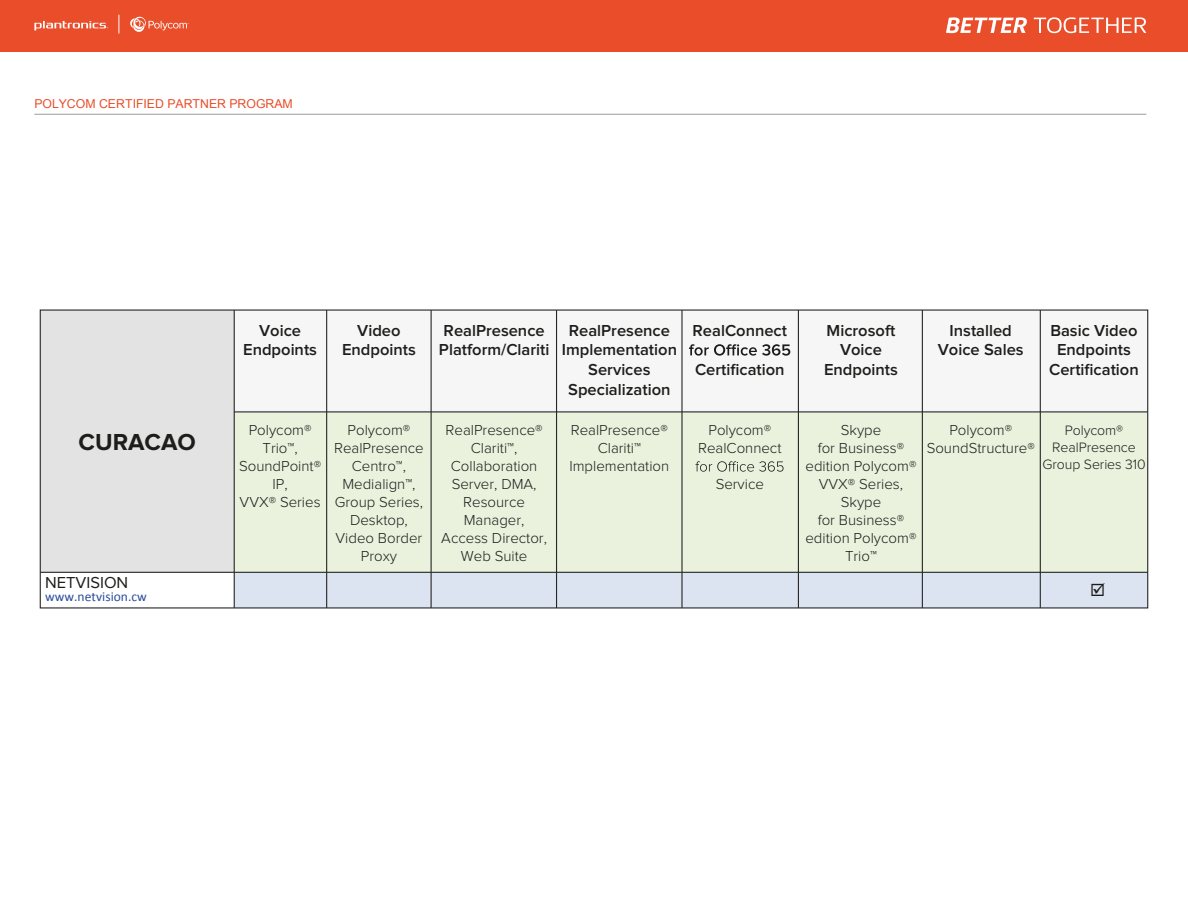
<style>
.page{position:relative;width:1188px;height:918px;background:#fff}
.page>*{position:absolute;margin:0;border:0;box-sizing:border-box;transform-origin:0 0}
.t1{font:700 24px "Proxima Nova";color:#1d1d1b}
.t2{font:600 16.5px/19.8px "Proxima Nova";color:#1d1d1b;text-align:center}
.t3{font:16.5px "Proxima Nova";color:#1d1d1b}
.t4{font:300 15px/18px "Proxima Nova";color:#1d1d1b;text-align:center}
.t5{font:300 14.1px/17px "Proxima Nova";letter-spacing:-.005em;color:#1d1d1b;text-align:center}
.t6{font:13.5px "Calibri";letter-spacing:.005em;color:#2a4b9b}
.t7{font:12.3px "Arial";color:#e94d29}
</style>
<div class="page">
<hr style="left:34px;top:114px;width:1112px;height:1px;background:#9d9c9c">
<div style="left:0;top:0;width:1188px;height:51px;background:#e94d29"></div>
<svg style="left:946px;top:17px;width:200px;height:16px"></svg>
<svg style="left:119px;top:15px;width:1px;height:19px"></svg>
<svg style="left:130px;top:17px;width:59px;height:15px"></svg>
<svg style="left:34px;top:21px;width:74px;height:9px"></svg>
<div style="left:40px;top:310px;width:194px;height:262px;background:#e3e3e3"></div>
<div style="left:234px;top:310px;width:914px;height:102px;background:#f6f6f6"></div>
<div style="left:234px;top:412px;width:914px;height:160px;background:#eaf1dd"></div>
<div style="left:234px;top:572px;width:914px;height:36px;background:#dbe4f0"></div>
<hr style="left:40px;top:572px;width:1108px;height:1px;background:#282828">
<hr style="left:234px;top:411px;width:914px;height:1px;background:#282828">
<hr style="left:1040px;top:310px;width:1px;height:298px;background:#282828">
<hr style="left:922px;top:310px;width:1px;height:298px;background:#282828">
<hr style="left:798px;top:310px;width:1px;height:298px;background:#282828">
<hr style="left:681px;top:310px;width:2px;height:298px;background:#282828">
<hr style="left:556px;top:310px;width:1px;height:298px;background:#282828">
<hr style="left:431px;top:310px;width:1px;height:298px;background:#282828">
<hr style="left:326px;top:310px;width:1px;height:298px;background:#282828">
<hr style="left:234px;top:310px;width:1px;height:298px;background:#282828">
<svg style="left:689px;top:344px;width:101px;height:12px"></svg>
<svg style="left:695px;top:461px;width:89px;height:11px"></svg>
<p class="t7" style="left:34px;top:95px;width:260px">POLYCOM CERTIFIED PARTNER PROGRAM</p>
<h1 class="t1" style="left:79px;top:431px;width:119px">CURACAO</h1>
<p class="t3" style="left:45px;top:575px;width:85px">NETVISION</p>
<p class="t6" style="left:45px;top:588px;width:103px">www.netvision.cw</p>
<p class="t2" style="left:243px;top:321px;width:75px">Voice<br>Endpoints</p>
<p class="t4" style="left:239px;top:422px;width:84px">Polycom®<br>Trio™,<br>SoundPoint®<br>IP,<br>VVX® Series</p>
<p class="t2" style="left:693px;top:321px;width:96px">RealConnect</p>
<p class="t2" style="left:695px;top:361px;width:91px">Certification</p>
<p class="t2" style="left:824px;top:321px;width:75px">Microsoft<br>Voice<br>Endpoints</p>
<p class="t2" style="left:342px;top:321px;width:75px">Video<br>Endpoints</p>
<p class="t2" style="left:439px;top:321px;width:112px;text-align:left">RealPresence<br>Platform/Clariti</p>
<p class="t2" style="left:1049px;top:321px;width:91px">Basic Video<br>Endpoints<br>Certification</p>
<p class="t2" style="left:562px;top:321px;width:117px">RealPresence<br>Implementation<br>Services<br>Specialization</p>
<p class="t2" style="left:938px;top:321px;width:87px">Installed<br>Voice Sales</p>
<p class="t4" style="left:334px;top:422px;width:91px">Polycom®<br>RealPresence<br>Centro™,<br>Medialign™,<br>Group Series,<br>Desktop,<br>Video Border<br>Proxy</p>
<p class="t4" style="left:441px;top:422px;width:107px">RealPresence®<br>Clariti™,<br>Collaboration<br>Server, DMA,<br>Resource<br>Manager,<br>Access Director,<br>Web Suite</p>
<p class="t4" style="left:569px;top:422px;width:101px">RealPresence®<br>Clariti™<br>Implementation</p>
<p class="t4" style="left:698px;top:422px;width:85px">Polycom®<br>RealConnect</p>
<p class="t4" style="left:716px;top:476px;width:50px">Service</p>
<p class="t4" style="left:805px;top:422px;width:112px">Skype<br>for Business® edition Polycom®<br>VVX® Series,<br>Skype<br>for Business® edition Polycom®<br>Trio™</p>
<p class="t4" style="left:927px;top:422px;width:110px">Polycom®<br>SoundStructure®</p>
<p class="t5" style="left:1043px;top:423px;width:105px">Polycom®<br>RealPresence<br>Group Series 310</p>
</div>
